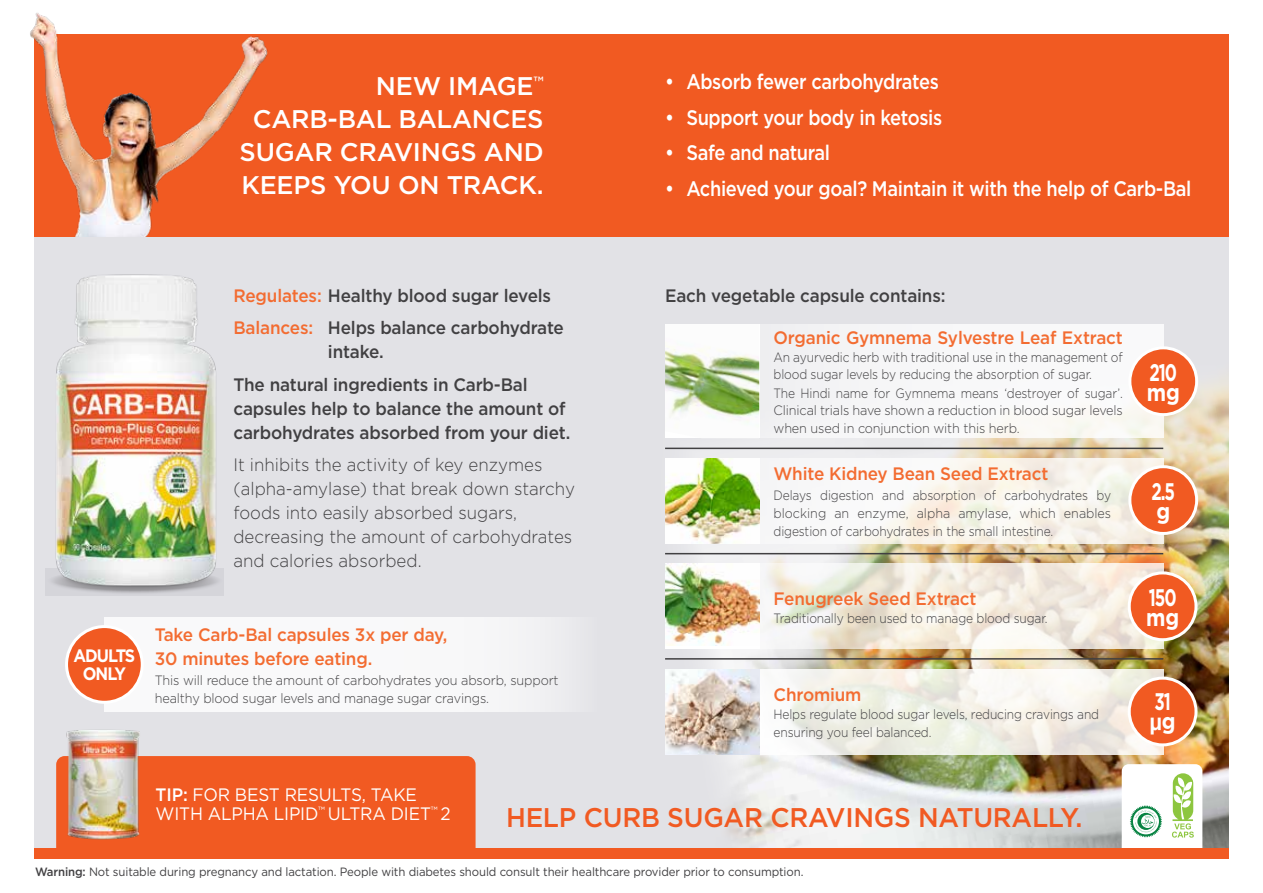
<style>
.page{position:relative;width:1263px;height:893px;background:#fff}
.page>*{position:absolute;margin:0;border:0;box-sizing:border-box;transform-origin:0 0}
.t1{font:500 27px "Gotham";letter-spacing:-.01em;color:#f15a22}
.t2{font:500 25.5px/33px "Gotham";letter-spacing:-.01em;color:#fff;text-align:right}
.t3{font:700 24px/19.5px "Gotham";letter-spacing:-.06em;color:#fff;scale:.7 1}
.t4{font:700 24px "Helvetica Neue";color:#fff;scale:.85 1}
.t5{font:500 21px "Gotham";letter-spacing:-.02em;color:#fff;scale:.87 1}
.t6{font:500 18px/32.5px "Gotham";letter-spacing:-.01em;color:#414042;scale:.95 1}
.t7{font:300 18px/24px "Gotham";color:#414042;scale:.94 1}
.t8{font:500 18px/24px "Gotham";letter-spacing:-.01em;color:#f36c31;scale:.95 1}
.t9{font:18px/19.5px "Gotham";letter-spacing:-.01em;color:#fff;scale:.95 1}
.t10{font:700 18px/18px "Gotham";letter-spacing:-.06em;color:#fff;text-align:center;scale:.9 1}
.t11{font:300 13.5px/18px "Gotham";letter-spacing:-.01em;color:#414042;text-align:justify;scale:.89 1}
.t12{font:300 13.5px/18px "Gotham";letter-spacing:-.01em;color:#414042;scale:.94 1}
.t13{font:12px "Gotham";letter-spacing:-.01em;color:#414042;scale:.95 1}
.s1{color:#f36c31}
.s2{font-weight:500}
.s3{font-family:"Gotham"}
</style>
<div class="page">
<div style="left:34px;top:34px;width:1195px;height:825px;background:#e2e2e6"></div>
<img style="left:665px;top:350px;width:564px;height:498px">
<div style="left:34px;top:34px;width:1195px;height:203px;background:#f15a22"></div>
<svg style="left:1122px;top:764px;width:80px;height:84px;background:#e6f2e0"></svg>
<div style="left:34px;top:848px;width:1195px;height:11px;background:#f15a22"></div>
<img style="left:30px;top:13px;width:238px;height:224px">
<div style="left:56px;top:756px;width:420px;height:92px;background:#f15a22"></div>
<img style="left:64px;top:730px;width:78px;height:111px">
<img style="left:45px;top:274px;width:179px;height:322px">
<svg style="left:759px;top:564px;width:404px;height:85px"></svg>
<svg style="left:759px;top:669px;width:404px;height:85px"></svg>
<svg style="left:665px;top:459px;width:498px;height:85px;background:#f7f4ef"></svg>
<div style="left:665px;top:324px;width:498px;height:114px;background:#f8f8f8"></div>
<img style="left:665px;top:349px;width:94px;height:67px">
<img style="left:665px;top:458px;width:94px;height:85px">
<div style="left:665px;top:564px;width:94px;height:85px;background:#fff"></div>
<img style="left:665px;top:564px;width:94px;height:82px">
<img style="left:665px;top:669px;width:94px;height:85px">
<div style="left:1130px;top:348px;width:67px;height:67px;background:#f15a22;border-radius:50%"></div>
<div style="left:1128px;top:346px;width:70px;height:70px;border:3px solid #fff;border-radius:50%"></div>
<div style="left:1130px;top:467px;width:67px;height:66px;background:#f15a22;border-radius:50%"></div>
<div style="left:1128px;top:465px;width:70px;height:70px;border:3px solid #fff;border-radius:50%"></div>
<hr style="left:665px;top:448px;width:498px;height:1px;background:#414042">
<hr style="left:665px;top:553px;width:498px;height:1px;background:#414042">
<hr style="left:665px;top:658px;width:498px;height:2px;background:#414042">
<div style="left:1129px;top:573px;width:67px;height:67px;background:#f15a22;border-radius:50%"></div>
<div style="left:1128px;top:571px;width:69px;height:70px;border:3px solid #fff;border-radius:50%"></div>
<div style="left:1129px;top:678px;width:67px;height:67px;background:#f15a22;border-radius:50%"></div>
<div style="left:1128px;top:677px;width:69px;height:69px;border:3px solid #fff;border-radius:50%"></div>
<div style="left:104px;top:617px;width:493px;height:95px;background:#fff"></div>
<div style="left:67px;top:627px;width:75px;height:75px;background:#f15a22;border-radius:50%"></div>
<div style="left:65px;top:625px;width:79px;height:79px;border:3px solid #fff;border-radius:50%"></div>
<h2 class="t2" style="left:240px;top:70px;width:305px">NEW IMAGE<sup>™<br></sup>CARB-BAL BALANCES<br>SUGAR CRAVINGS AND<br>KEEPS YOU ON TRACK.</h2>
<h3 class="t5" style="left:665px;top:68px;width:316px">• Absorb fewer carbohydrates</h3>
<h3 class="t5" style="left:665px;top:104px;width:320px">• Support your body in ketosis</h3>
<h3 class="t5" style="left:665px;top:139px;width:191px">• Safe and natural</h3>
<h3 class="t5" style="left:665px;top:175px;width:606px">• Achieved your goal? Maintain it with the help of Carb-Bal</h3>
<h3 class="t10" style="left:73px;top:647px;width:70px">ADULTS<br>ONLY</h3>
<h3 class="t6" style="left:233px;top:279px;width:349px"><span class="s1">Regulates:</span> Healthy blood sugar levels<br><span class="s1">Balances:</span> Helps balance carbohydrate</h3>
<h3 class="t6" style="left:233px;top:336px;width:311px;text-indent:94px">intake.<br>The natural ingredients in Carb-Bal</h3>
<h3 class="t6" style="left:233px;top:396px;width:356px;line-height:24px">capsules help to balance the amount of carbohydrates absorbed from your diet.</h3>
<h3 class="t7" style="left:233px;top:453px;width:365px">It inhibits the activity of key enzymes (alpha-amylase) that break down starchy foods into easily absorbed sugars, decreasing the amount of carbohydrates and calories absorbed.</h3>
<h3 class="t8" style="left:155px;top:622px;width:309px">Take Carb-Bal capsules 3x per day,<br>30 minutes before eating.</h3>
<p class="t12" style="left:155px;top:670px;width:431px">This will reduce the amount of carbohydrates you absorb, support healthy blood sugar levels and manage sugar cravings.</p>
<h3 class="t6" style="left:665px;top:279px;width:297px">Each vegetable capsule contains:</h3>
<h3 class="t8" style="left:773px;top:326px;width:369px">Organic Gymnema Sylvestre Leaf Extract</h3>
<p class="t11" style="left:773px;top:348px;width:394px;line-height:17.2px">An ayurvedic herb with traditional use in the management of blood sugar levels by reducing the absorption of sugar.</p>
<p class="t11" style="left:773px;top:384px;width:394px;line-height:17.2px">The Hindi name for Gymnema means ‘destroyer of sugar’.<br>Clinical trials have shown a reduction in blood sugar levels when used in conjunction with this herb.</p>
<h3 class="t8" style="left:773px;top:462px;width:291px">White Kidney Bean Seed Extract</h3>
<p class="t11" style="left:773px;top:486px;width:381px">Delays digestion and absorption of carbohydrates by blocking an enzyme, alpha amylase, which enables digestion of carbohydrates in the small intestine.</p>
<h3 class="t8" style="left:773px;top:586px;width:215px">Fenugreek Seed Extract</h3>
<p class="t11" style="left:773px;top:608px;width:310px">Traditionally been used to manage blood sugar.</p>
<h3 class="t8" style="left:773px;top:682px;width:94px">Chromium</h3>
<p class="t11" style="left:773px;top:705px;width:367px">Helps regulate blood sugar levels, reducing cravings and ensuring you feel balanced.</p>
<h3 class="t9" style="left:156px;top:784px;width:312px"><span class="s2">TIP:</span> FOR BEST RESULTS, TAKE<br>WITH ALPHA LIPID<sup>™</sup> ULTRA DIET<sup>™</sup> 2</h3>
<h1 class="t1" style="left:506px;top:799px;width:578px">HELP CURB SUGAR CRAVINGS NATURALLY.</h1>
<h3 class="t3" style="left:1147px;top:363px;width:49px">210 mg</h3>
<h3 class="t3" style="left:1151px;top:482px;width:36px">2.5 g</h3>
<h3 class="t3" style="left:1146px;top:588px;width:49px">150 mg</h3>
<h3 class="t3" style="left:1154px;top:692px;width:25px">31</h3>
<h3 class="t4" style="left:1150px;top:702px;width:32px">µ<span class="s3">g</span></h3>
<p class="t13" style="left:35px;top:864px;width:810px"><span class="s2">Warning:</span> Not suitable during pregnancy and lactation. People with diabetes should consult their healthcare provider prior to consumption.</p>
</div>
